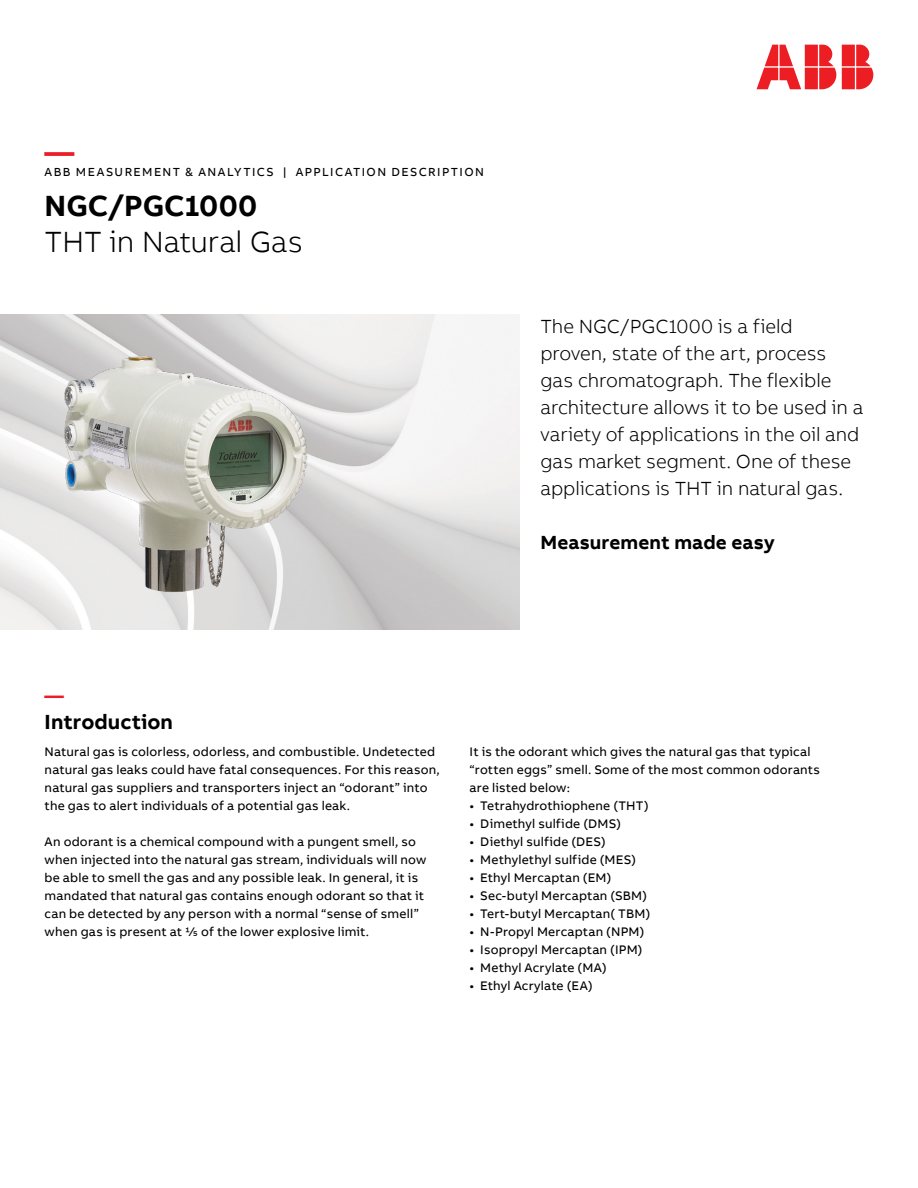
<style>
.page{position:relative;width:918px;height:1188px;background:#fff}
.page>*{position:absolute;margin:0;border:0;box-sizing:border-box;transform-origin:0 0}
.t1{font:300 30px "AB Bvoice";letter-spacing:-.01em;color:#000}
.t2{font:700 30px "AB Bvoice";color:#000}
.t3{font:700 30px "AB Bvoice";color:#ed1c29}
.t4{font:700 21px "AB Bvoice";letter-spacing:.005em;color:#000}
.t5{font:300 19.5px/27px "AB Bvoice";letter-spacing:-.005em;color:#000}
.t6{font:700 19.5px "AB Bvoice";letter-spacing:.005em;color:#000}
.t7{font:700 19.5px "AB Bvoice";color:#ed1c29}
.t8{font:12.75px/18px "AB Bvoice";letter-spacing:.015em;color:#000}
.t9{font:12px "AB Bvoice";letter-spacing:.12em;color:#000}
</style>
<div class="page">
<svg style="left:757px;top:45px;width:116px;height:44px"></svg>
<img style="left:0;top:315px;width:519px;height:315px">
<img style="left:55px;top:351px;width:273px;height:266px">
<h1 class="t3" style="left:45px;top:132px;width:31px">—</h1>
<p class="t9" style="left:45px;top:165px;width:441px">ABB MEASUREMENT &amp; ANALYTICS | APPLICATION DESCRIPTION</p>
<h1 class="t2" style="left:45px;top:186px;width:214px">NGC/PGC1000</h1>
<h1 class="t1" style="left:45px;top:224px;width:260px">THT in Natural Gas</h1>
<h3 class="t5" style="left:540px;top:313px;width:325px">The NGC/PGC1000 is a field proven, state of the art, process gas chromatograph. The flexible architecture allows it to be used in a variety of applications in the oil and gas market segment. One of these applications is THT in natural gas.</h3>
<h3 class="t6" style="left:540px;top:530px;width:236px">Measurement made easy</h3>
<h3 class="t7" style="left:45px;top:683px;width:21px">—</h3>
<h2 class="t4" style="left:45px;top:708px;width:130px">Introduction</h2>
<p class="t8" style="left:45px;top:742px;width:397px">Natural gas is colorless, odorless, and combustible. Undetected natural gas leaks could have fatal consequences. For this reason, natural gas suppliers and transporters inject an “odorant” into the gas to alert individuals of a potential gas leak.</p>
<p class="t8" style="left:45px;top:832px;width:383px">An odorant is a chemical compound with a pungent smell, so when injected into the natural gas stream, individuals will now be able to smell the gas and any possible leak. In general, it is mandated that natural gas contains enough odorant so that it can be detected by any person with a normal “sense of smell” when gas is present at ⅕ of the lower explosive limit.</p>
<p class="t8" style="left:470px;top:742px;width:352px">It is the odorant which gives the natural gas that typical “rotten eggs” smell. Some of the most common odorants are listed below:</p>
<p class="t8" style="left:470px;top:796px;width:181px">• Tetrahydrothiophene (THT)</p>
<p class="t8" style="left:470px;top:814px;width:153px">• Dimethyl sulfide (DMS)</p>
<p class="t8" style="left:470px;top:832px;width:138px">• Diethyl sulfide (DES)</p>
<p class="t8" style="left:470px;top:850px;width:168px">• Methylethyl sulfide (MES)</p>
<p class="t8" style="left:470px;top:868px;width:143px">• Ethyl Mercaptan (EM)</p>
<p class="t8" style="left:470px;top:886px;width:179px">• Sec-butyl Mercaptan (SBM)</p>
<p class="t8" style="left:470px;top:904px;width:182px">• Tert-butyl Mercaptan( TBM)</p>
<p class="t8" style="left:470px;top:922px;width:176px">• N-Propyl Mercaptan (NPM)</p>
<p class="t8" style="left:470px;top:940px;width:174px">• Isopropyl Mercaptan (IPM)</p>
<p class="t8" style="left:470px;top:958px;width:138px">• Methyl Acrylate (MA)</p>
<p class="t8" style="left:470px;top:976px;width:125px">• Ethyl Acrylate (EA)</p>
</div>
